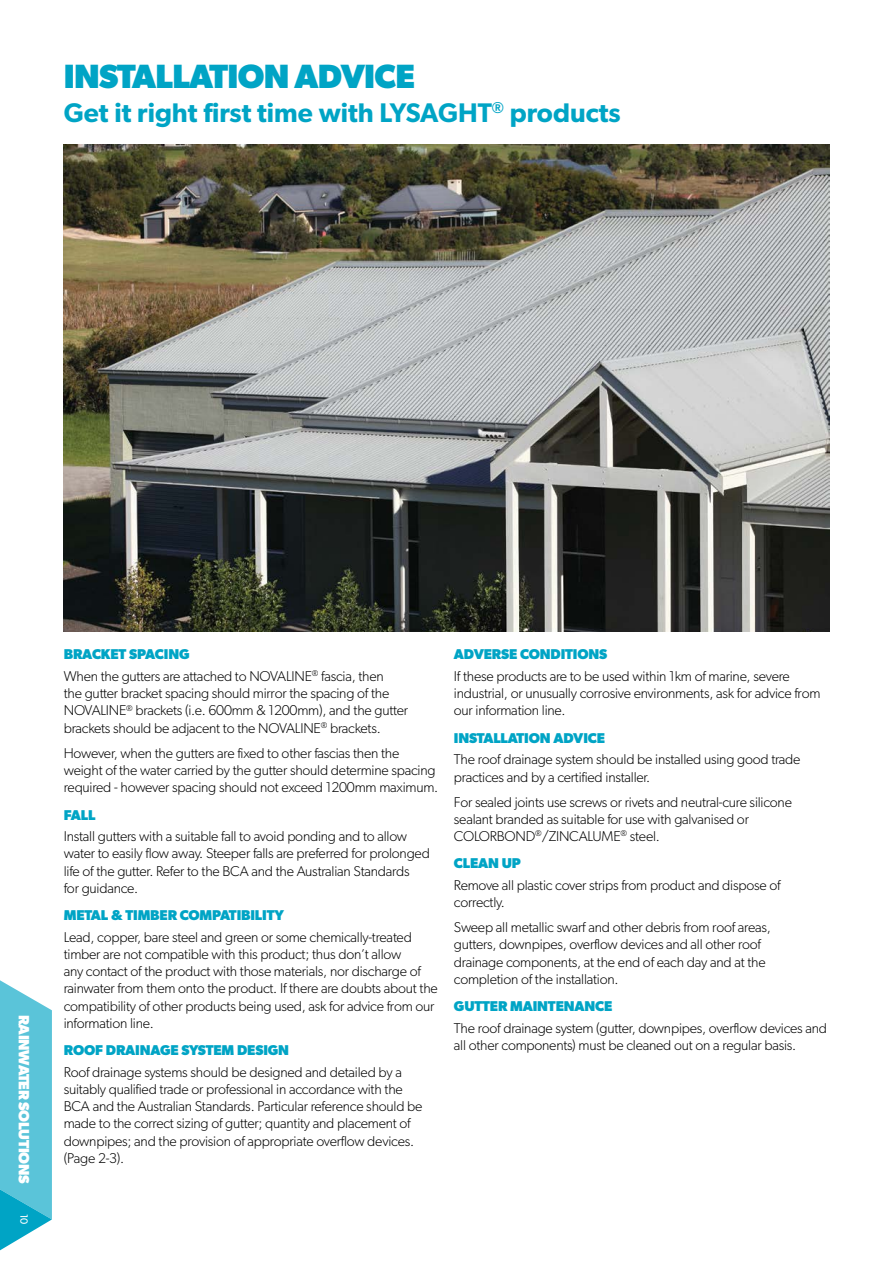
<style>
.page{position:relative;width:893px;height:1263px;background:#fff}
.page>*{position:absolute;margin:0;border:0;box-sizing:border-box;transform-origin:0 0}
.LYSAGHT_01_Titling{font:700 33.75px "Gibson";letter-spacing:-.02em;color:#00a4c5}
.LYSAGHT_01_Titling_S{font:600 27px "Gibson";color:#00a4c5}
.t1{font:700 15px "Gibson";letter-spacing:-.02em;color:#fff}
.LYSAGHT_04_Body_Copy{font:300 14.25px/17.2px "Gibson";letter-spacing:-.015em;color:#000}
.LYSAGHT_03_Body_head{font:700 14.25px "Gibson";letter-spacing:-.01em;color:#00a4c5}
.t2{font:10.5px "Gibson";color:#fff}
</style>
<div class="page">
<svg style="left:0;top:980px;width:52px;height:271px;background:#63c7db"></svg>
<img style="left:64px;top:144px;width:765px;height:487px">
<p class="LYSAGHT_01_Titling" style="left:64px;top:56px;width:353px">INSTALLATION ADVICE</p>
<p class="LYSAGHT_01_Titling_S" style="left:64px;top:96px;width:558px">Get it right first time with LYSAGHT<sup>®</sup> products</p>
<p class="t1" style="left:33px;top:1015px;width:170px;rotate:90deg">RAINWATER SOLUTIONS</p>
<p class="t2" style="left:30px;top:1214px;width:12px;rotate:90deg">10</p>
<p class="LYSAGHT_03_Body_head" style="left:64px;top:646px;width:127px">BRACKET SPACING</p>
<p class="LYSAGHT_04_Body_Copy" style="left:64px;top:667px;width:346px">When the gutters are attached to NOVALINE<sup>®</sup> fascia, then<br>the gutter bracket spacing should mirror the spacing of the NOVALINE<sup>®</sup> brackets (i.e. 600mm &amp; 1200mm), and the gutter brackets should be adjacent to the NOVALINE<sup>®</sup> brackets.</p>
<p class="LYSAGHT_04_Body_Copy" style="left:64px;top:744px;width:376px">However, when the gutters are fixed to other fascias then the weight of the water carried by the gutter should determine spacing required - however spacing should not exceed 1200mm maximum.</p>
<p class="LYSAGHT_03_Body_head" style="left:64px;top:806px;width:33px">FALL</p>
<p class="LYSAGHT_04_Body_Copy" style="left:64px;top:827px;width:368px">Install gutters with a suitable fall to avoid ponding and to allow water to easily flow away. Steeper falls are preferred for prolonged life of the gutter. Refer to the BCA and the Australian Standards<br>for guidance.</p>
<p class="LYSAGHT_03_Body_head" style="left:64px;top:907px;width:222px">METAL &amp; TIMBER COMPATIBILITY</p>
<p class="LYSAGHT_04_Body_Copy" style="left:64px;top:928px;width:376px">Lead, copper, bare steel and green or some chemically-treated timber are not compatible with this product; thus don’t allow<br>any contact of the product with those materials, nor discharge of rainwater from them onto the product. If there are doubts about the compatibility of other products being used, ask for advice from our information line.</p>
<p class="LYSAGHT_03_Body_head" style="left:64px;top:1042px;width:227px">ROOF DRAINAGE SYSTEM DESIGN</p>
<p class="LYSAGHT_04_Body_Copy" style="left:64px;top:1063px;width:360px">Roof drainage systems should be designed and detailed by a suitably qualified trade or professional in accordance with the BCA and the Australian Standards. Particular reference should be made to the correct sizing of gutter; quantity and placement of downpipes; and the provision of appropriate overflow devices. (Page 2-3).</p>
<p class="LYSAGHT_03_Body_head" style="left:454px;top:646px;width:155px">ADVERSE CONDITIONS</p>
<p class="LYSAGHT_04_Body_Copy" style="left:454px;top:667px;width:368px">If these products are to be used within 1km of marine, severe industrial, or unusually corrosive environments, ask for advice from our information line.</p>
<p class="LYSAGHT_03_Body_head" style="left:454px;top:729px;width:153px">INSTALLATION ADVICE</p>
<p class="LYSAGHT_04_Body_Copy" style="left:454px;top:751px;width:348px">The roof drainage system should be installed using good trade practices and by a certified installer.</p>
<p class="LYSAGHT_04_Body_Copy" style="left:454px;top:793px;width:339px">For sealed joints use screws or rivets and neutral-cure silicone sealant branded as suitable for use with galvanised or<br>COLORBOND<sup>®</sup>/ZINCALUME<sup>®</sup> steel.</p>
<p class="LYSAGHT_03_Body_head" style="left:454px;top:855px;width:68px">CLEAN UP</p>
<p class="LYSAGHT_04_Body_Copy" style="left:454px;top:876px;width:328px">Remove all plastic cover strips from product and dispose of correctly.</p>
<p class="LYSAGHT_04_Body_Copy" style="left:454px;top:918px;width:318px">Sweep all metallic swarf and other debris from roof areas, gutters, downpipes, overflow devices and all other roof drainage components, at the end of each day and at the completion of the installation.</p>
<p class="LYSAGHT_03_Body_head" style="left:454px;top:998px;width:160px">GUTTER MAINTENANCE</p>
<p class="LYSAGHT_04_Body_Copy" style="left:454px;top:1019px;width:375px">The roof drainage system (gutter, downpipes, overflow devices and all other components) must be cleaned out on a regular basis.</p>
</div>
